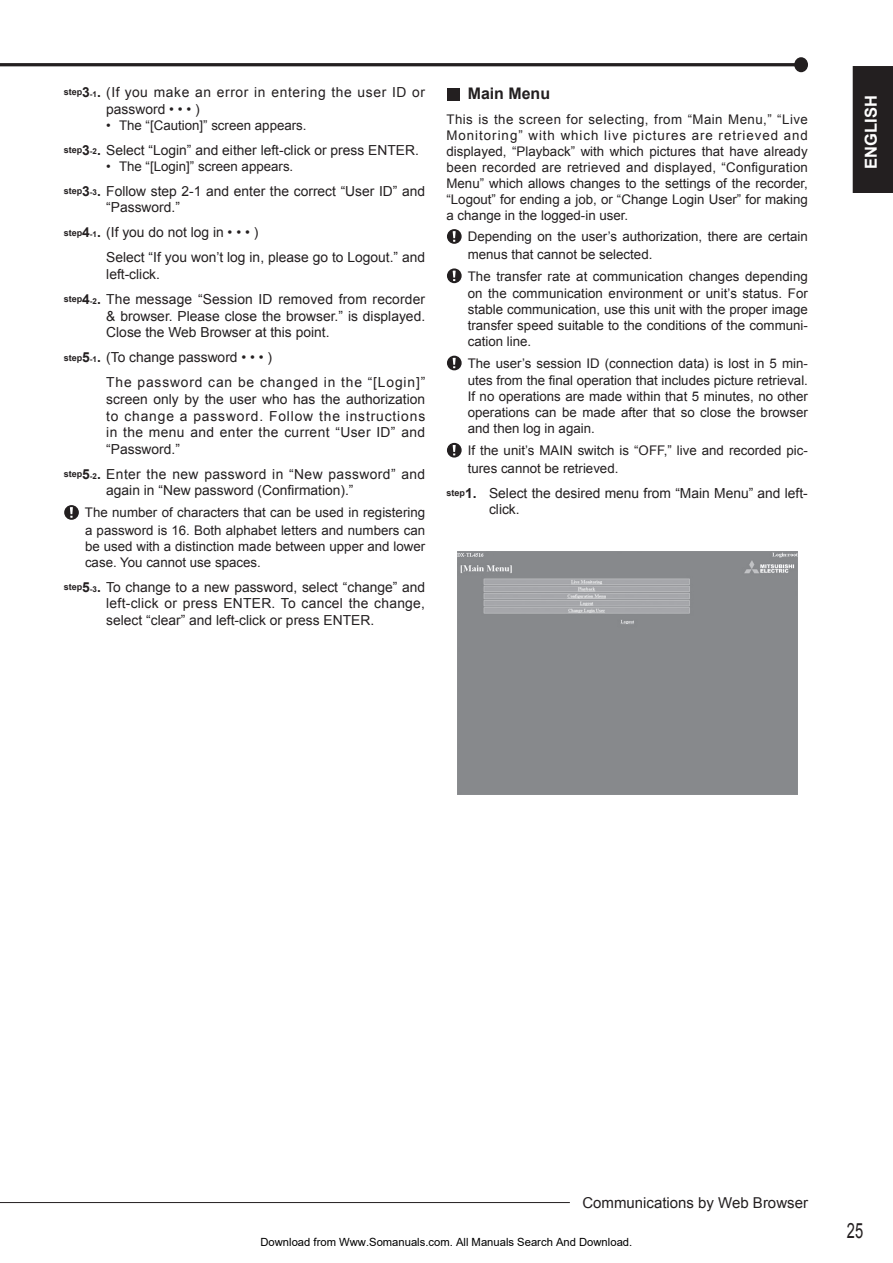
<style>
.page{position:relative;width:893px;height:1263px;background:#fff}
.page>*{position:absolute;margin:0;border:0;box-sizing:border-box;transform-origin:0 0}
.t1{font:21px "Arial";color:#231f20;scale:.7 1}
.t2{font:700 16.5px "Arial";color:#fff}
.t3{font:700 15.9px "Arial";color:#231f20}
.t4{font:15px "Arial";color:#231f20}
.t5{font:13.8px/16.6px "Arial";color:#231f20}
.t6{font:13.8px/16.6px "Arial";letter-spacing:.03em;color:#231f20}
.t7{font:13.8px/25px "Arial";letter-spacing:.06em;color:#231f20}
.t8{font:13.8px/16.6px "Arial";letter-spacing:.045em;color:#231f20}
.t9{font:13.35px/15.9px "Arial";color:#231f20}
.t10{font:11.25px "Arial";color:#000}
.s1{font-weight:700;font-size:9px}
.s2{font-weight:700}
.s3{font-weight:700;font-size:8.1px}
</style>
<div class="page">
<hr style="left:0;top:1202px;width:570px;height:1px;background:#231f20">
<hr style="left:0;top:63px;width:795px;height:3px;background:#231f20">
<div style="left:794px;top:57px;width:14px;height:15px;background:#231f20;border-radius:50%"></div>
<svg style="left:64px;top:505px;width:15px;height:15px"></svg>
<div style="left:65px;top:506px;width:13px;height:13px;border:1px solid #231f20;border-radius:50%"></div>
<div style="left:447px;top:88px;width:12px;height:12px;background:#231f20"></div>
<svg style="left:447px;top:229px;width:15px;height:15px"></svg>
<div style="left:448px;top:230px;width:12px;height:13px;border:1px solid #231f20;border-radius:50%"></div>
<svg style="left:447px;top:268px;width:15px;height:15px"></svg>
<div style="left:448px;top:270px;width:12px;height:12px;border:1px solid #231f20;border-radius:50%"></div>
<svg style="left:447px;top:356px;width:15px;height:14px"></svg>
<div style="left:448px;top:357px;width:12px;height:12px;border:1px solid #231f20;border-radius:50%"></div>
<svg style="left:447px;top:443px;width:15px;height:15px"></svg>
<div style="left:448px;top:444px;width:12px;height:12px;border:1px solid #231f20;border-radius:50%"></div>
<img style="left:457px;top:552px;width:340px;height:242px">
<div style="left:853px;top:66px;width:40px;height:126px;background:#231f20"></div>
<p class="t8" style="left:106px;top:84px;width:320px;text-indent:-43px"><span class="s1">step</span><span class="s2">3</span><span class="s3">-1</span><span class="s2">.</span> (If you make an error in entering the user ID or password • • • )</p>
<p class="t9" style="left:106px;top:117px;width:202px">• The “[Caution]” screen appears.</p>
<p class="t5" style="left:64px;top:141px;width:357px"><span class="s1">step</span><span class="s2">3</span><span class="s3">-2</span><span class="s2">.</span> Select “Login” and either left-click or press ENTER.</p>
<p class="t9" style="left:106px;top:158px;width:189px">• The “[Login]” screen appears.</p>
<p class="t5" style="left:106px;top:182px;width:320px;text-indent:-43px"><span class="s1">step</span><span class="s2">3</span><span class="s3">-3</span><span class="s2">.</span> Follow step 2-1 and enter the correct “User ID” and “Password.”</p>
<p class="t5" style="left:106px;top:220px;width:320px;line-height:25px;text-indent:-43px"><span class="s1">step</span><span class="s2">4</span><span class="s3">-1</span><span class="s2">.</span> (If you do not log in • • • )<br>Select “If you won’t log in, please go to Logout.” and</p>
<p class="t5" style="left:64px;top:262px;width:363px;line-height:25px;text-indent:43px">left-click.<br><span class="s1">step</span><span class="s2">4</span><span class="s3">-2</span><span class="s2">.</span> The message “Session ID removed from recorder</p>
<p class="t5" style="left:106px;top:307px;width:320px">&amp; browser. Please close the browser.” is displayed.<br>Close the Web Browser at this point.</p>
<p class="t7" style="left:106px;top:345px;width:320px;text-indent:-43px"><span class="s1">step</span><span class="s2">5</span><span class="s3">-1</span><span class="s2">.</span> (To change password • • • )<br>The password can be changed in the “[Login]”</p>
<p class="t5" style="left:106px;top:391px;width:320px;text-align:justify">screen only by the user who has the authorization to change a password. Follow the instructions in the menu and enter the current “User ID” and “Password.”</p>
<p class="t6" style="left:106px;top:466px;width:320px;text-indent:-43px"><span class="s1">step</span><span class="s2">5</span><span class="s3">-2</span><span class="s2">.</span> Enter the new password in “New password” and again in “New password (Confirmation).”</p>
<p class="t9" style="left:85px;top:504px;width:342px;line-height:17.5px">The number of characters that can be used in registering a password is 16. Both alphabet letters and numbers can</p>
<p class="t9" style="left:85px;top:538px;width:342px">be used with a distinction made between upper and lower case. You cannot use spaces.</p>
<p class="t5" style="left:106px;top:578px;width:320px;text-align:justify;text-indent:-43px"><span class="s1">step</span><span class="s2">5</span><span class="s3">-3</span><span class="s2">.</span> To change to a new password, select “change” and left-click or press ENTER. To cancel the change, select “clear” and left-click or press ENTER.</p>
<p class="t3" style="left:468px;top:84px;width:84px">Main Menu</p>
<p class="t9" style="left:446px;top:111px;width:363px;text-align:justify">This is the screen for selecting, from “Main Menu,” “Live Monitoring” with which live pictures are retrieved and displayed, “Playback” with which pictures that have already been recorded are retrieved and displayed, “Configuration Menu” which allows changes to the settings of the recorder, “Logout” for ending a job, or “Change Login User” for making a change in the logged-in user.</p>
<p class="t9" style="left:468px;top:228px;width:342px;line-height:17.5px">Depending on the user’s authorization, there are certain menus that cannot be selected.</p>
<p class="t9" style="left:468px;top:267px;width:342px;line-height:17.5px">The transfer rate at communication changes depending on the communication environment or unit’s status. For</p>
<p class="t9" style="left:468px;top:302px;width:342px;text-align:justify">stable communication, use this unit with the proper image transfer speed suitable to the conditions of the communi&shy;cation line.</p>
<p class="t9" style="left:468px;top:354px;width:342px;line-height:17.5px">The user’s session ID (connection data) is lost in 5 min&shy;utes from the final operation that includes picture retrieval.</p>
<p class="t9" style="left:468px;top:389px;width:342px;text-align:justify">If no operations are made within that 5 minutes, no other operations can be made after that so close the browser and then log in again.</p>
<p class="t9" style="left:468px;top:442px;width:342px;line-height:17.5px">If the unit’s MAIN switch is “OFF,” live and recorded pic&shy;tures cannot be retrieved.</p>
<p class="t5" style="left:489px;top:484px;width:320px;text-indent:-43px"><span class="s1">step</span><span class="s2">1.</span> Select the desired menu from “Main Menu” and left&shy;click.</p>
<p class="t2" style="left:862px;top:169px;width:75px;rotate:-90deg">ENGLISH</p>
<p class="t4" style="left:582px;top:1194px;width:227px">Communications by Web Browser</p>
<p class="t10" style="left:260px;top:1235px;width:373px">Download from Www.Somanuals.com. All Manuals Search And Download.</p>
<h1 class="t1" style="left:847px;top:1219px;width:25px">25</h1>
</div>
